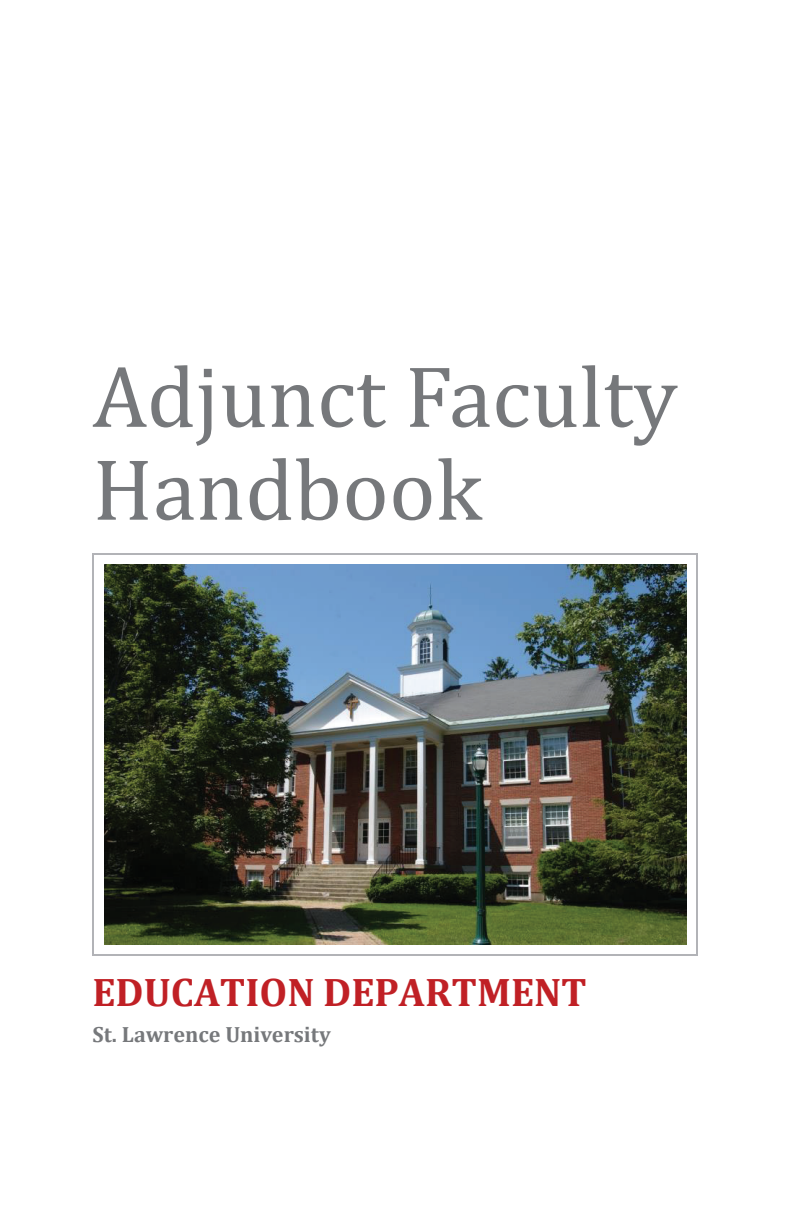
<style>
.page{position:relative;width:792px;height:1224px;background:#fff}
.page>*{position:absolute;margin:0;border:0;box-sizing:border-box;transform-origin:0 0}
.t1{font:88px/92.8px "Cambria";color:#76787b}
.t2{font:700 40px "Cambria";color:#c02025}
.t3{font:700 22px "Cambria";color:#76787b}
</style>
<div class="page">
<hr style="left:94px;top:553px;width:603px;height:2px;background:#b2b3b7">
<hr style="left:93px;top:555px;width:1px;height:399px;background:#b2b3b7">
<hr style="left:94px;top:954px;width:603px;height:2px;background:#b2b3b7">
<hr style="left:697px;top:555px;width:1px;height:399px;background:#b2b3b7">
<img style="left:104px;top:565px;width:582px;height:379px">
<p class="t1" style="left:93px;top:350px;width:586px">Adjunct Faculty<br>Handbook</p>
<p class="t2" style="left:93px;top:964px;width:496px">EDUCATION DEPARTMENT</p>
<p class="t3" style="left:93px;top:1019px;width:240px">St. Lawrence University</p>
</div>
